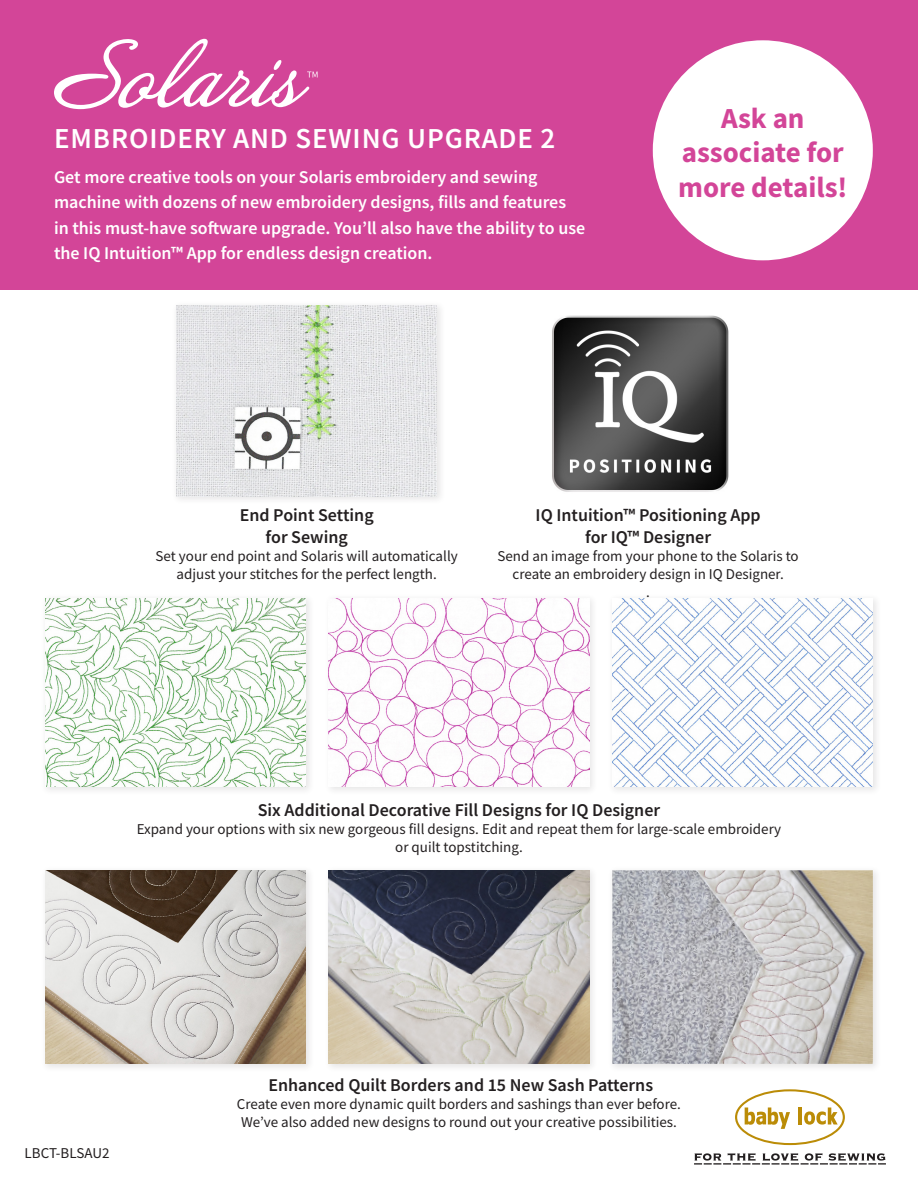
<style>
.page{position:relative;width:918px;height:1188px;background:#fff}
.page>*{position:absolute;margin:0;border:0;box-sizing:border-box;transform-origin:0 0}
.t1{font:700 28.95px/34.8px "Source Sans Pro";color:#d34598;text-align:center}
.t2{font:28.95px "Source Sans Variable";letter-spacing:.06em;color:#fff}
.t3{font:600 18px/25.5px "Source Sans Pro";color:#fff}
.t4{font:600 18px "Source Sans Pro";color:#231f20}
.t5{font:15px/18px "Source Sans Pro";color:#231f20;text-align:center}
</style>
<div class="page">
<div style="left:0;top:0;width:918px;height:289px;background:#d34598"></div>
<div style="left:653px;top:40px;width:220px;height:220px;background:#fff;border-radius:50%"></div>
<svg style="left:54px;top:39px;width:264px;height:70px"></svg>
<img style="left:552px;top:315px;width:177px;height:177px">
<div style="left:40px;top:865px;width:275px;height:208px;background:#231f20;opacity:.11"></div>
<img style="left:45px;top:870px;width:261px;height:194px">
<div style="left:40px;top:593px;width:275px;height:203px;background:#231f20;opacity:.11"></div>
<img style="left:45px;top:598px;width:261px;height:189px">
<div style="left:324px;top:865px;width:275px;height:208px;background:#231f20;opacity:.11"></div>
<img style="left:329px;top:870px;width:260px;height:194px">
<div style="left:324px;top:593px;width:275px;height:203px;background:#fafafa"></div>
<img style="left:329px;top:598px;width:260px;height:189px">
<div style="left:172px;top:300px;width:274px;height:205px;background:#231f20;opacity:.11"></div>
<img style="left:176px;top:305px;width:261px;height:191px">
<div style="left:607px;top:865px;width:275px;height:208px;background:#231f20;opacity:.11"></div>
<img style="left:612px;top:870px;width:261px;height:194px">
<div style="left:607px;top:593px;width:275px;height:203px;background:#231f20;opacity:.11"></div>
<img style="left:612px;top:598px;width:261px;height:189px">
<svg style="left:735px;top:1089px;width:110px;height:56px"></svg>
<svg style="left:694px;top:1153px;width:192px;height:12px"></svg>
<p class="t2" style="left:54px;top:121px;width:502px">EMBROIDERY AND SEWING UPGRADE 2</p>
<p class="t3" style="left:54px;top:164px;width:485px">Get more creative tools on your Solaris embroidery and sewing</p>
<p class="t3" style="left:54px;top:189px;width:533px">machine with dozens of new embroidery designs, fills and features in this must-have software upgrade. You’ll also have the ability to use the IQ Intuition™ App for endless design creation.</p>
<p class="t1" style="left:678px;top:100px;width:171px">Ask an associate for more details!</p>
<p class="t4" style="left:240px;top:504px;width:135px">End Point Setting</p>
<p class="t4" style="left:266px;top:525px;width:84px">for Sewing</p>
<p class="t5" style="left:156px;top:547px;width:304px">Set your end point and Solaris will automatically adjust your stitches for the perfect length.</p>
<p class="t4" style="left:536px;top:504px;width:227px">IQ Intuition™ Positioning App</p>
<p class="t4" style="left:585px;top:525px;width:127px">for IQ™ Designer</p>
<p class="t5" style="left:498px;top:547px;width:303px">Send an image from your phone to the Solaris to</p>
<p class="t5" style="left:513px;top:565px;width:273px">create an embroidery design in IQ Designer.</p>
<p class="t5" style="left:646px;top:583px;width:5px">.</p>
<p class="t4" style="left:258px;top:798px;width:404px">Six Additional Decorative Fill Designs for IQ Designer</p>
<p class="t5" style="left:137px;top:820px;width:646px">Expand your options with six new gorgeous fill designs. Edit and repeat them for large-scale embroidery or quilt topstitching.</p>
<p class="t5" style="left:25px;top:1143px;width:86px">LBCT-BLSAU2</p>
<p class="t4" style="left:268px;top:1074px;width:386px">Enhanced Quilt Borders and 15 New Sash Patterns</p>
<p class="t5" style="left:237px;top:1095px;width:446px">Create even more dynamic quilt borders and sashings than ever before.</p>
<p class="t5" style="left:241px;top:1113px;width:437px">We’ve also added new designs to round out your creative possibilities.</p>
</div>
